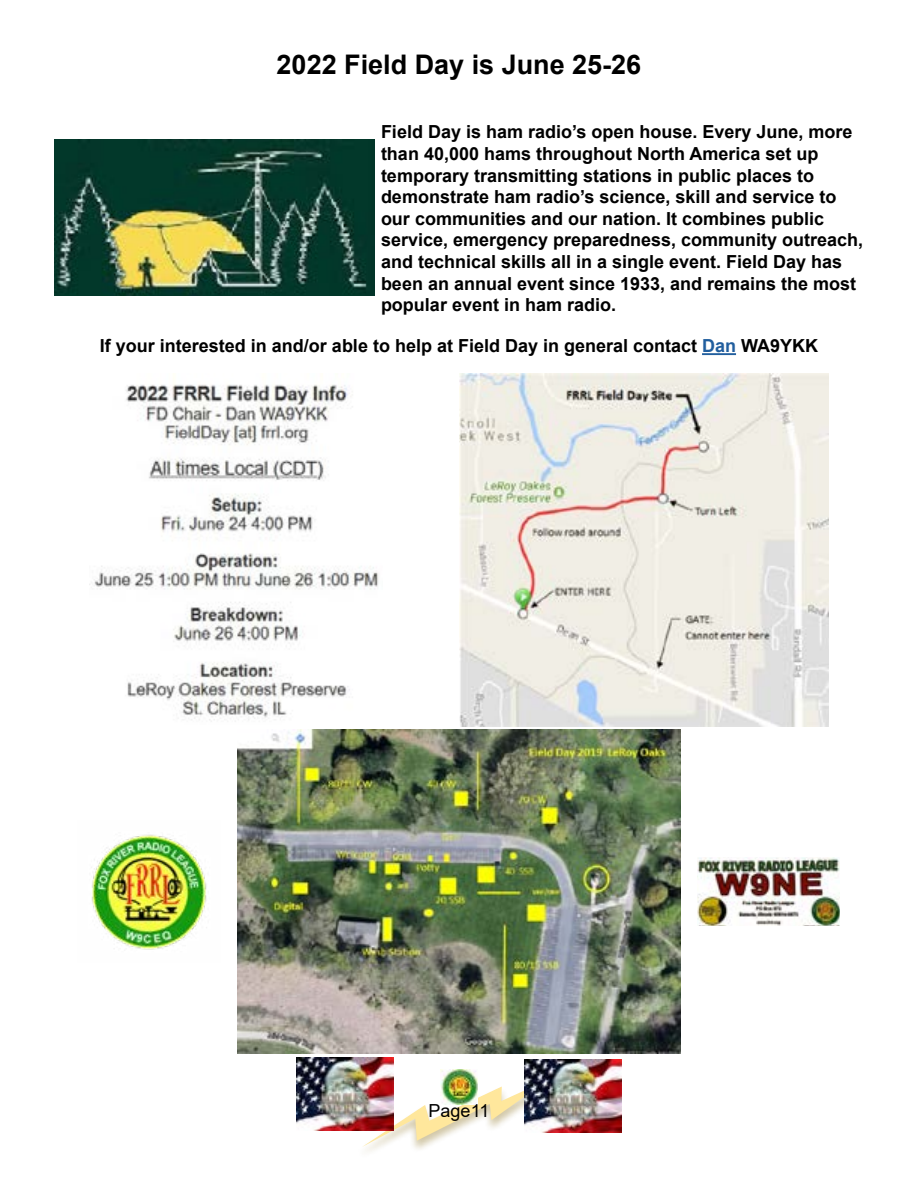
<style>
.page{position:relative;width:918px;height:1188px;background:#fff}
.page>*{position:absolute;margin:0;border:0;box-sizing:border-box;transform-origin:0 0}
.t1{font:700 27px "Arial";color:#000}
.t2{font:700 18px/21.6px "Arial";color:#000}
.t3{font:18px "Arial";color:#000}
.s1{color:#215e9e}
</style>
<div class="page">
<svg style="left:363px;top:1080px;width:161px;height:67px"></svg>
<img style="left:441px;top:1070px;width:36px;height:34px">
<img style="left:54px;top:139px;width:321px;height:157px">
<hr style="left:702px;top:353px;width:34px;height:2px;background:#215e9e">
<img style="left:524px;top:1060px;width:97px;height:73px">
<img style="left:297px;top:1058px;width:97px;height:73px">
<img style="left:94px;top:384px;width:285px;height:338px">
<img style="left:459px;top:374px;width:370px;height:352px">
<img style="left:237px;top:730px;width:444px;height:323px">
<img style="left:91px;top:834px;width:116px;height:116px">
<img style="left:698px;top:858px;width:141px;height:67px">
<h1 class="t1" style="left:277px;top:45px;width:366px">2022 Field Day is June 25-26</h1>
<p class="t2" style="left:381px;top:122px;width:484px">Field Day is ham radio’s open house. Every June, more than 40,000 hams throughout North America set up temporary transmitting stations in public places to demonstrate ham radio’s science, skill and service to our communities and our nation. It combines public service, emergency preparedness, community outreach, and technical skills all in a single event. Field Day has been an annual event since 1933, and remains the most popular event in ham radio.</p>
<p class="t2" style="left:100px;top:335px;width:720px">If your interested in and/or able to help at Field Day in general contact <span class="s1">Dan</span> WA9YKK</p>
<p class="t3" style="left:429px;top:1098px;width:62px">Page11</p>
</div>
